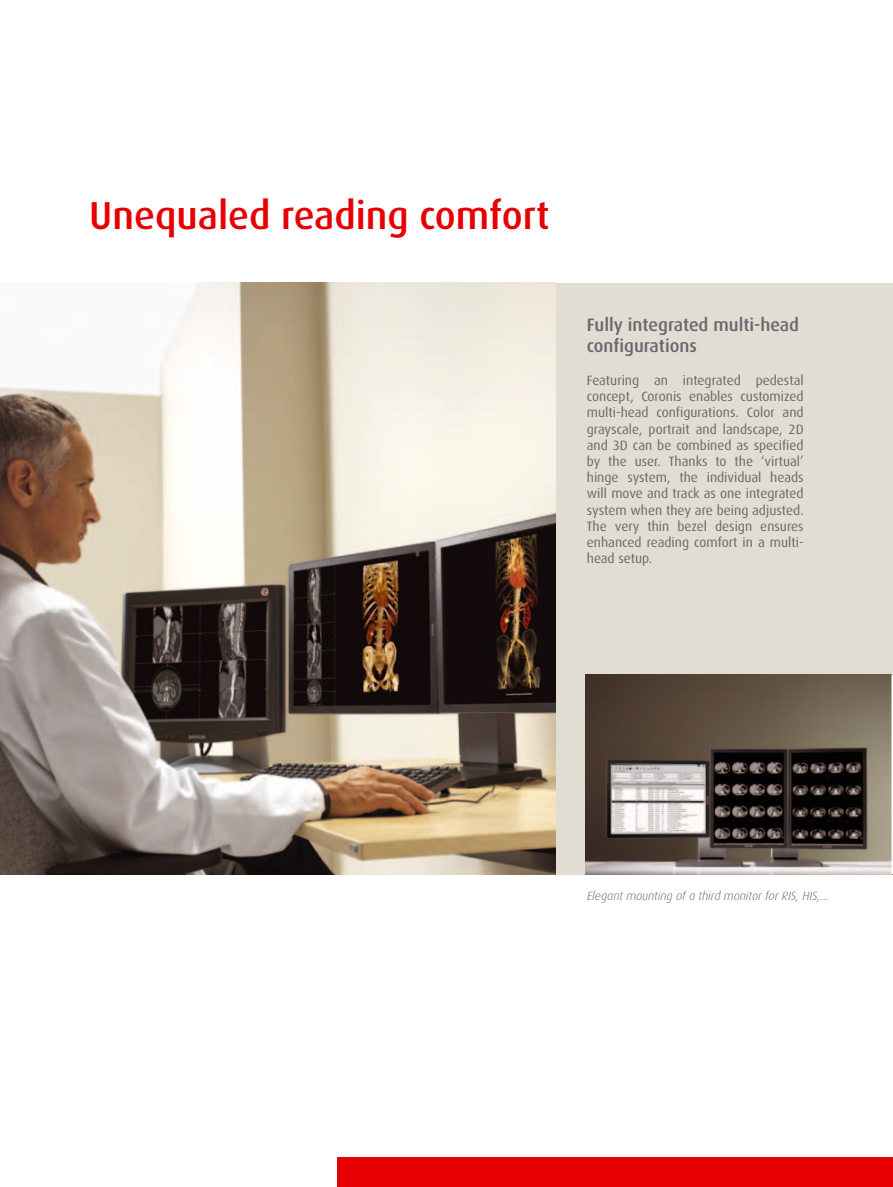
<style>
.page{position:relative;width:893px;height:1187px;background:#fff}
.page>*{position:absolute;margin:0;border:0;box-sizing:border-box;transform-origin:0 0}
.t1{font:500 39px "Dax";color:#e60004}
.t2{font:500 18px/21.6px "Dax";color:#68676c}
.t3{font:13.5px/16.2px "Dax";color:#68676c;text-align:justify}
.t4{font:italic 300 12px "Dax";color:#68676c}
</style>
<div class="page">
<div style="left:553px;top:283px;width:340px;height:591px;background:#e1ddd3"></div>
<img style="left:0;top:283px;width:556px;height:591px">
<img style="left:585px;top:674px;width:306px;height:200px">
<hr style="left:891px;top:674px;width:2px;height:200px;background:#fff">
<div style="left:338px;top:1157px;width:555px;height:29px;background:#e60004"></div>
<h1 class="t1" style="left:89px;top:193px;width:462px">Unequaled reading comfort</h1>
<h2 class="t2" style="left:587px;top:314px;width:214px">Fully integrated multi-head configurations</h2>
<p class="t3" style="left:587px;top:372px;width:218px">Featuring an integrated pedestal concept, Coronis enables customized multi-head configurations. Color and grayscale, portrait and landscape, 2D and 3D can be combined as specified by the user. Thanks to the ‘virtual’ hinge system, the individual heads will move and track as one integrated system when they are being adjusted.<br>The very thin bezel design ensures enhanced reading comfort in a multi&shy;head setup.</p>
<p class="t4" style="left:587px;top:889px;width:244px">Elegant mounting of a third monitor for RIS, HIS,...</p>
</div>
